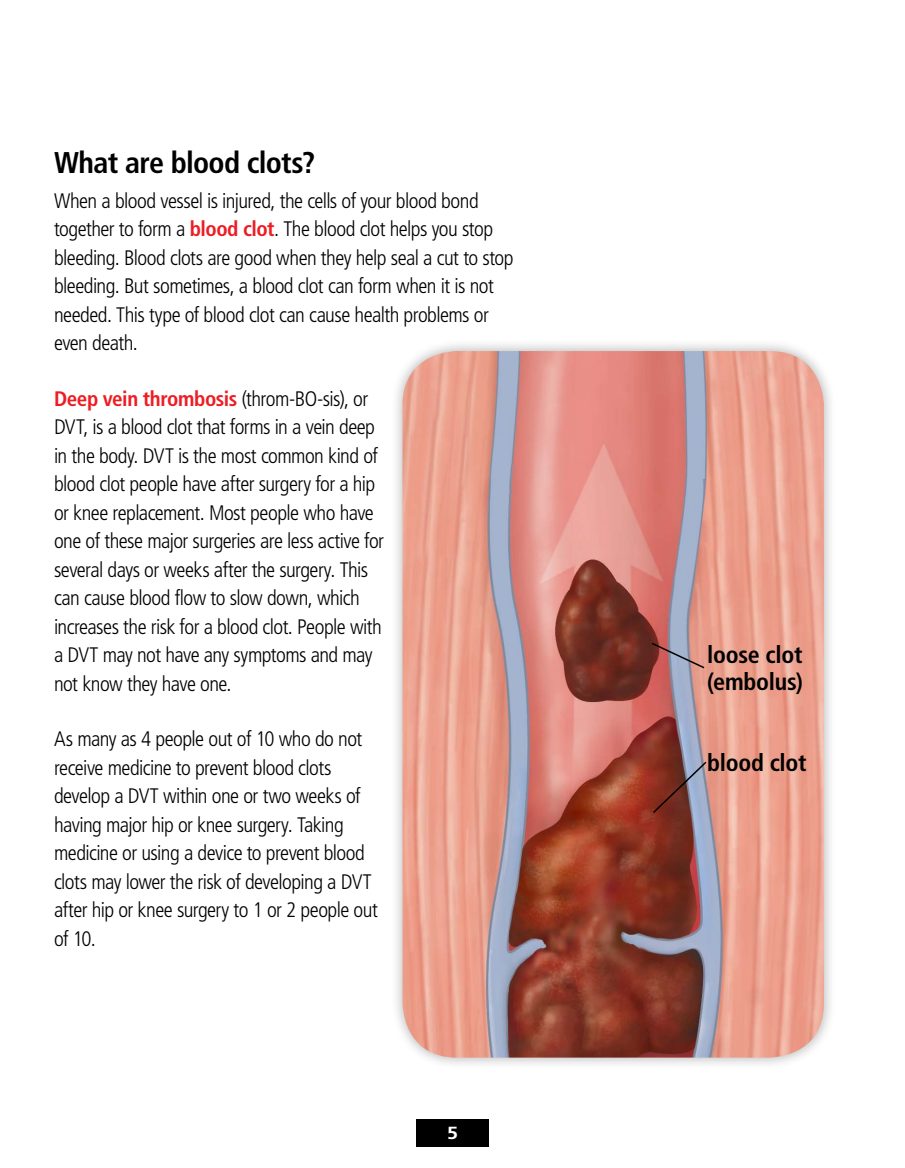
<style>
.page{position:relative;width:905px;height:1168px;background:#fff}
.page>*{position:absolute;margin:0;border:0;box-sizing:border-box;transform-origin:0 0}
.t1{font:700 condensed 30px "Frutiger";letter-spacing:-.025em;color:#000}
.t2{font:700 condensed 24px/27px "Frutiger";letter-spacing:-.01em;color:#000}
.t3{font:300 condensed 21px/28.5px "Frutiger";letter-spacing:-.025em;color:#000}
.t4{font:700 17.55px "Frutiger";color:#fff;scale:1.11 1}
.s1{font-weight:700;color:#ed1d24}
</style>
<div class="page">
<div style="left:390px;top:339px;width:445px;height:731px;background:#000;opacity:.3"></div>
<img style="left:402px;top:351px;width:422px;height:706px">
<svg style="left:650px;top:641px;width:56px;height:29px;background:#aa7e81"></svg>
<svg style="left:651px;top:760px;width:57px;height:55px;background:#815758"></svg>
<div style="left:416px;top:1119px;width:72px;height:27px;background:#000"></div>
<h1 class="t1" style="left:54px;top:144px;width:263px">What are blood clots?</h1>
<p class="t3" style="left:54px;top:187px;width:461px">When a blood vessel is injured, the cells of your blood bond together to form a <span class="s1">blood clot</span>. The blood clot helps you stop bleeding. Blood clots are good when they help seal a cut to stop bleeding. But sometimes, a blood clot can form when it is not needed. This type of blood clot can cause health problems or even death.</p>
<p class="t3" style="left:54px;top:385px;width:331px"><span class="s1">Deep vein thrombosis</span> (throm-BO-sis), or DVT, is a blood clot that forms in a vein deep in the body. DVT is the most common kind of blood clot people have after surgery for a hip or knee replacement. Most people who have one of these major surgeries are less active for several days or weeks after the surgery. This can cause blood flow to slow down, which increases the risk for a blood clot. People with a DVT may not have any symptoms and may not know they have one.</p>
<p class="t3" style="left:54px;top:725px;width:325px">As many as 4 people out of 10 who do not receive medicine to prevent blood clots develop a DVT within one or two weeks of having major hip or knee surgery. Taking medicine or using a device to prevent blood clots may lower the risk of developing a DVT after hip or knee surgery to 1 or 2 people out of 10.</p>
<p class="t4" style="left:447px;top:1123px;width:11px">5</p>
<p class="t2" style="left:707px;top:641px;width:97px">loose clot (embolus)</p>
<p class="t2" style="left:707px;top:749px;width:101px">blood clot</p>
</div>
